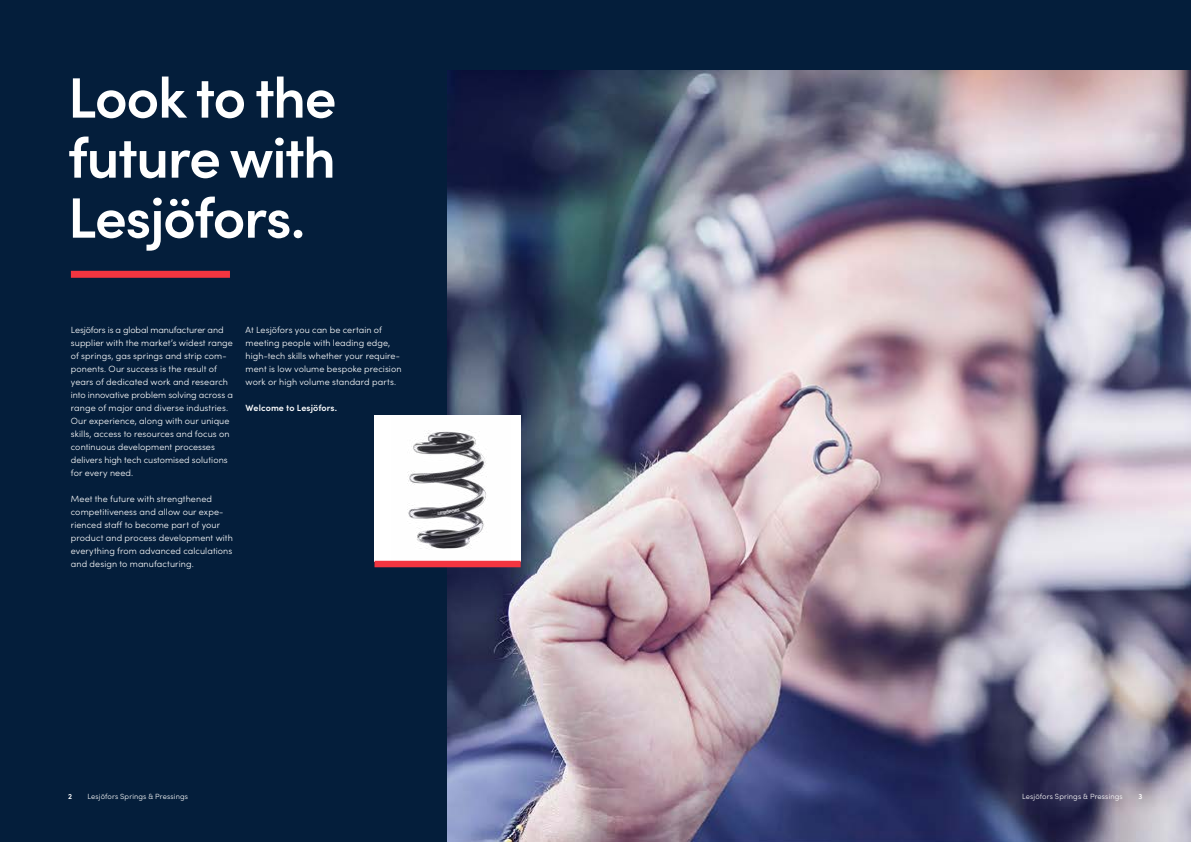
<style>
.page{position:relative;width:1191px;height:842px;background:#041e3b}
.page>*{position:absolute;margin:0;border:0;box-sizing:border-box;transform-origin:0 0}
.t1{font:600 57px/60px "Sofia Pro";letter-spacing:-.025em;color:#fff;text-align:justify}
.t2{font:300 9px/13px "Sofia Pro";letter-spacing:.01em;color:#fff}
.t3{font:600 9px "Sofia Pro";letter-spacing:.01em;color:#fff}
.t4{font:300 7.5px "Sofia Pro";letter-spacing:.015em;color:#fff}
.t5{font:600 7.5px "Sofia Pro";color:#fff}
</style>
<div class="page">
<img style="left:447px;top:71px;width:744px;height:771px">
<div style="left:374px;top:415px;width:146px;height:146px;background:#fff"></div>
<img style="left:391px;top:430px;width:119px;height:131px">
<div style="left:374px;top:561px;width:146px;height:6px;background:#f33540"></div>
<div style="left:71px;top:271px;width:159px;height:7px;background:#f33540"></div>
<h1 class="t1" style="left:68px;top:64px;width:270px">Look to the future with Lesjöfors.</h1>
<p class="t2" style="left:71px;top:323px;width:163px">Lesjöfors is a global manufacturer and supplier with the market’s widest range of springs, gas springs and strip com&shy;ponents. Our success is the result of years of dedicated work and research into innovative problem solving across a range of major and diverse industries.<br>Our experience, along with our unique skills, access to resources and focus on continuous development processes delivers high tech customised solutions for every need.</p>
<p class="t2" style="left:71px;top:492px;width:163px">Meet the future with strengthened competitiveness and allow our expe&shy;rienced staff to become part of your product and process development with everything from advanced calculations and design to manufacturing.</p>
<p class="t2" style="left:246px;top:323px;width:157px">At Lesjöfors you can be certain of meeting people with leading edge, high-tech skills whether your require&shy;ment is low volume bespoke precision work or high volume standard parts.</p>
<p class="t3" style="left:246px;top:401px;width:93px">Welcome to Lesjöfors.</p>
<p class="t5" style="left:68px;top:791px;width:5px">2</p>
<p class="t4" style="left:87px;top:791px;width:102px">Lesjöfors Springs &amp; Pressings</p>
<p class="t4" style="left:1022px;top:791px;width:102px">Lesjöfors Springs &amp; Pressings</p>
<p class="t5" style="left:1138px;top:791px;width:5px">3</p>
</div>
